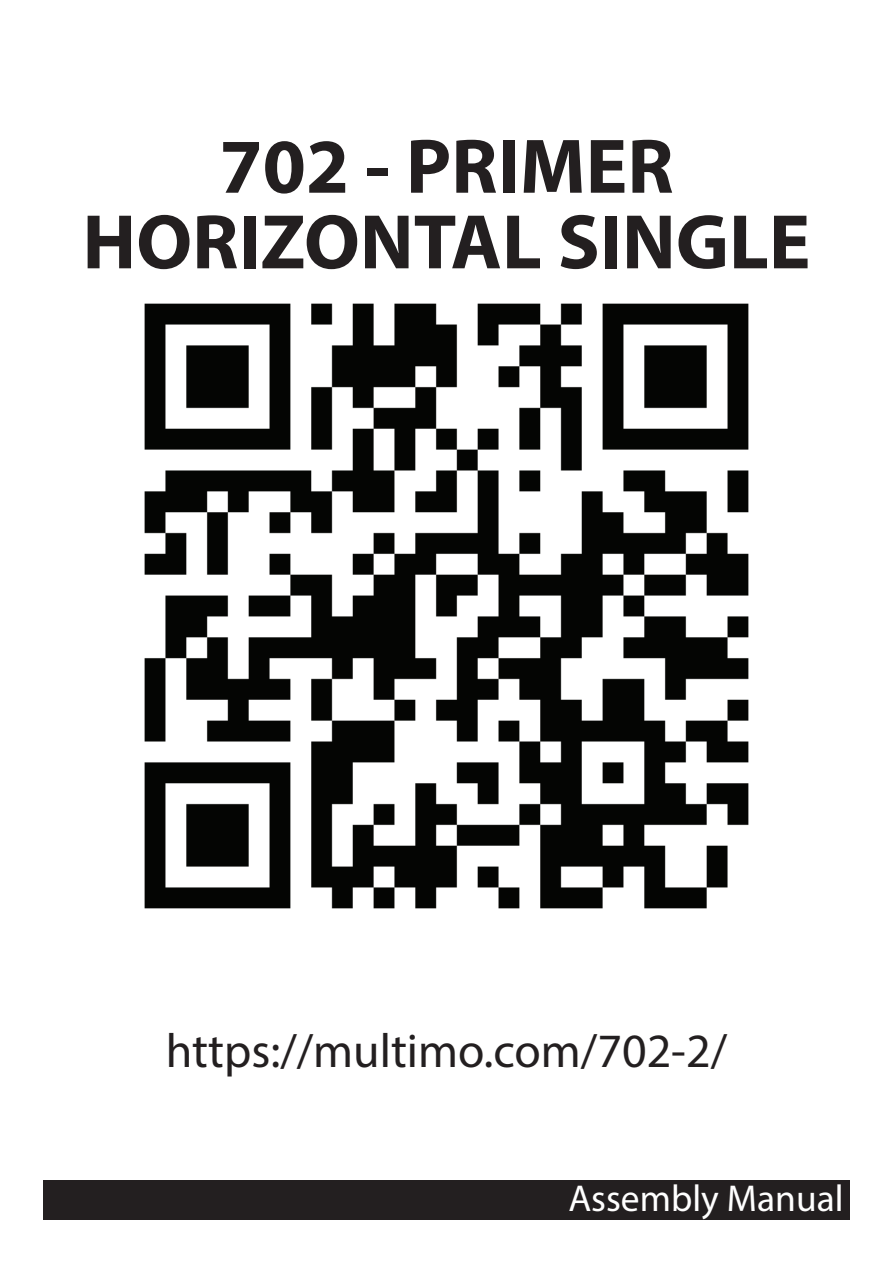
<style>
.page{position:relative;width:893px;height:1263px;background:#fff}
.page>*{position:absolute;margin:0;border:0;box-sizing:border-box;transform-origin:0 0}
.t1{font:700 78px/75.6px "Myriad Pro";color:#231f20;text-align:center}
.t2{font:48px "Myriad Pro";color:#231f20}
.t3{font:37.5px "Myriad Pro";color:#fff}
</style>
<div class="page">
<div style="left:43px;top:1180px;width:807px;height:40px;background:#231f20"></div>
<img style="left:144px;top:303px;width:605px;height:606px">
<h1 class="t1" style="left:82px;top:126px;width:729px">702 - PRIMER<br>HORIZONTAL SINGLE</h1>
<p class="t2" style="left:166px;top:1021px;width:563px">https://multimo.com/702-2/</p>
<p class="t3" style="left:569px;top:1175px;width:277px">Assembly Manual</p>
</div>
